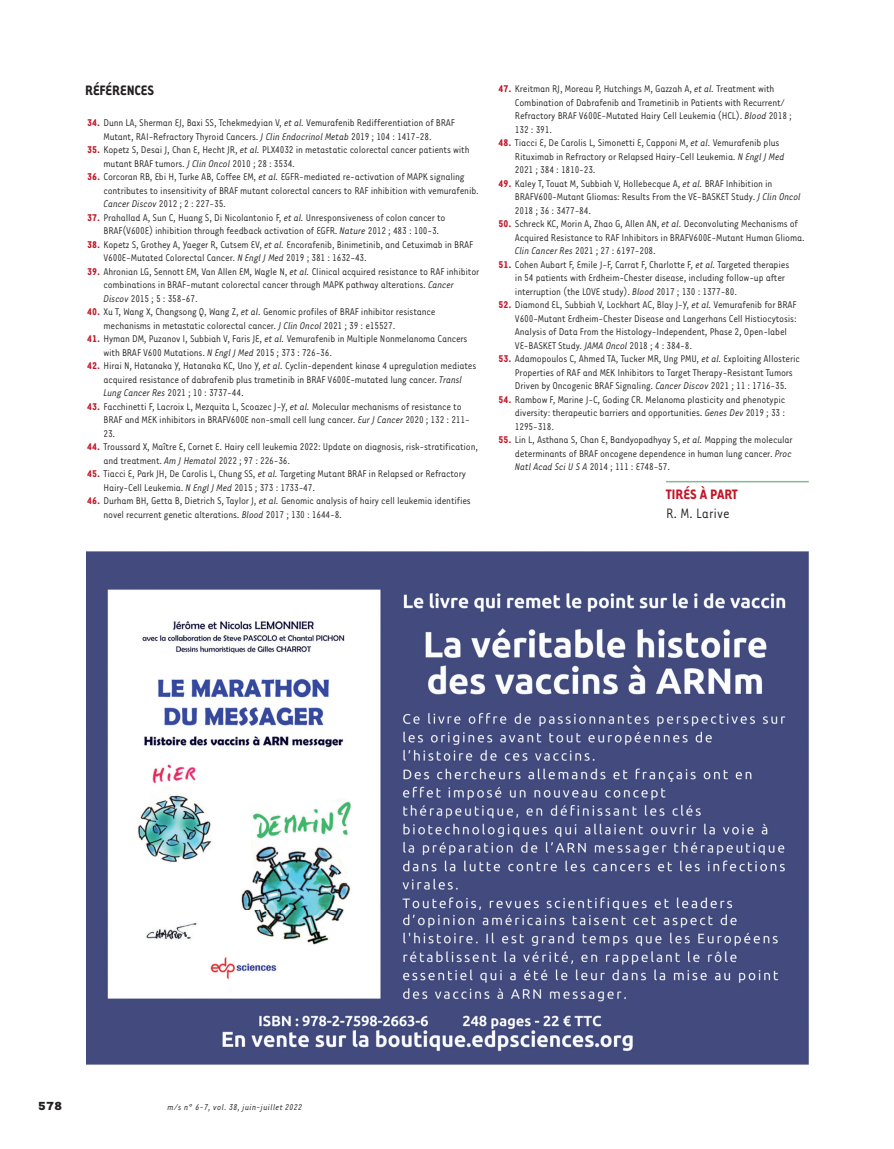
<style>
.page{position:relative;width:894px;height:1149px;background:#fff}
.page>*{position:absolute;margin:0;border:0;box-sizing:border-box;transform-origin:0 0}
.t1{font:700 15.75px "Tarzana Narrow";color:#231f20}
.t2{font:700 15.75px "Tarzana Narrow";color:#c11527}
.t3{font:15.75px "Tarzana Narrow";color:#231f20}
.t4{font:700 13.5px "Tarzana Wide";color:#231f20}
.t5{font:11.25px/13.5px "Tarzana Narrow";letter-spacing:-.015em;color:#231f20}
.t6{font:italic 9.75px "Tarzana Narrow";letter-spacing:.025em;color:#231f20}
.s1{font-weight:700;color:#c11527}
.s2{font-style:italic}
</style>
<div class="page">
<hr style="left:665px;top:481px;width:143px;height:1px;background:#84ba95">
<img style="left:86px;top:551px;width:722px;height:512px">
<h1 class="t1" style="left:85px;top:80px;width:70px">RÉFÉRENCES</h1>
<p class="t5" style="left:103px;top:115px;width:353px;text-indent:-16px"><span class="s1">34.</span> Dunn LA, Sherman EJ, Baxi SS, Tchekmedyian V, <span class="s2">et al.</span> Vemurafenib Redifferentiation of BRAF<br>Mutant, RAI-Refractory Thyroid Cancers. <span class="s2">J Clin Endocrinol Metab</span> 2019 ; 104 : 1417-28.</p>
<p class="t5" style="left:103px;top:142px;width:367px;text-indent:-16px"><span class="s1">35.</span> Kopetz S, Desai J, Chan E, Hecht JR, <span class="s2">et al.</span> PLX4032 in metastatic colorectal cancer patients with mutant BRAF tumors. <span class="s2">J Clin Oncol</span> 2010 ; 28 : 3534.</p>
<p class="t5" style="left:103px;top:169px;width:377px;text-indent:-16px"><span class="s1">36.</span> Corcoran RB, Ebi H, Turke AB, Coffee EM, <span class="s2">et al.</span> EGFR-mediated re-activation of MAPK signaling contributes to insensitivity of BRAF mutant colorectal cancers to RAF inhibition with vemurafenib.<br><span class="s2">Cancer Discov</span> 2012 ; 2 : 227-35.</p>
<p class="t5" style="left:103px;top:210px;width:343px;text-indent:-16px"><span class="s1">37.</span> Prahallad A, Sun C, Huang S, Di Nicolantonio F, <span class="s2">et al.</span> Unresponsiveness of colon cancer to<br>BRAF(V600E) inhibition through feedback activation of EGFR. <span class="s2">Nature</span> 2012 ; 483 : 100-3.</p>
<p class="t5" style="left:103px;top:237px;width:371px;text-indent:-16px"><span class="s1">38.</span> Kopetz S, Grothey A, Yaeger R, Cutsem EV, <span class="s2">et al.</span> Encorafenib, Binimetinib, and Cetuximab in BRAF<br>V600E-Mutated Colorectal Cancer. <span class="s2">N Engl J Med</span> 2019 ; 381 : 1632-43.</p>
<p class="t5" style="left:103px;top:264px;width:377px;text-indent:-16px"><span class="s1">39.</span> Ahronian LG, Sennott EM, Van Allen EM, Wagle N, <span class="s2">et al.</span> Clinical acquired resistance to RAF inhibitor combinations in BRAF-mutant colorectal cancer through MAPK pathway alterations. <span class="s2">Cancer<br>Discov</span> 2015 ; 5 : 358-67.</p>
<p class="t5" style="left:103px;top:304px;width:333px;text-indent:-16px"><span class="s1">40.</span> Xu T, Wang X, Changsong Q, Wang Z, <span class="s2">et al.</span> Genomic profiles of BRAF inhibitor resistance mechanisms in metastatic colorectal cancer. <span class="s2">J Clin Oncol</span> 2021 ; 39 : e15527.</p>
<p class="t5" style="left:103px;top:331px;width:365px;text-indent:-16px"><span class="s1">41.</span> Hyman DM, Puzanov I, Subbiah V, Faris JE, <span class="s2">et al.</span> Vemurafenib in Multiple Nonmelanoma Cancers with BRAF V600 Mutations. <span class="s2">N Engl J Med</span> 2015 ; 373 : 726-36.</p>
<p class="t5" style="left:103px;top:358px;width:374px;text-indent:-16px"><span class="s1">42.</span> Hirai N, Hatanaka Y, Hatanaka KC, Uno Y, <span class="s2">et al.</span> Cyclin-dependent kinase 4 upregulation mediates acquired resistance of dabrafenib plus trametinib in BRAF V600E-mutated lung cancer. <span class="s2">Transl<br>Lung Cancer Res</span> 2021 ; 10 : 3737-44.</p>
<p class="t5" style="left:103px;top:399px;width:367px;text-indent:-16px"><span class="s1">43.</span> Facchinetti F, Lacroix L, Mezquita L, Scoazec J-Y, <span class="s2">et al.</span> Molecular mechanisms of resistance to<br>BRAF and MEK inhibitors in BRAFV600E non-small cell lung cancer. <span class="s2">Eur J Cancer</span> 2020 ; 132 : 211-<br>23.</p>
<p class="t5" style="left:103px;top:439px;width:376px;text-indent:-16px"><span class="s1">44.</span> Troussard X, Maître E, Cornet E. Hairy cell leukemia 2022: Update on diagnosis, risk-stratification, and treatment. <span class="s2">Am J Hematol</span> 2022 ; 97 : 226-36.</p>
<p class="t5" style="left:103px;top:466px;width:364px;text-indent:-16px"><span class="s1">45.</span> Tiacci E, Park JH, De Carolis L, Chung SS, <span class="s2">et al.</span> Targeting Mutant BRAF in Relapsed or Refractory<br>Hairy-Cell Leukemia. <span class="s2">N Engl J Med</span> 2015 ; 373 : 1733-47.</p>
<p class="t5" style="left:103px;top:493px;width:369px;text-indent:-16px"><span class="s1">46.</span> Durham BH, Getta B, Dietrich S, Taylor J, <span class="s2">et al.</span> Genomic analysis of hairy cell leukemia identifies novel recurrent genetic alterations. <span class="s2">Blood</span> 2017 ; 130 : 1644-8.</p>
<p class="t5" style="left:514px;top:81px;width:278px;text-indent:-16px"><span class="s1">47.</span> Kreitman RJ, Moreau P, Hutchings M, Gazzah A, <span class="s2">et al.</span> Treatment with Combination of Dabrafenib and Trametinib in Patients with Recurrent/ Refractory BRAF V600E-Mutated Hairy Cell Leukemia (HCL). <span class="s2">Blood</span> 2018 ; 132 : 391.</p>
<p class="t5" style="left:514px;top:135px;width:271px;text-indent:-16px"><span class="s1">48.</span> Tiacci E, De Carolis L, Simonetti E, Capponi M, <span class="s2">et al.</span> Vemurafenib plus<br>Rituximab in Refractory or Relapsed Hairy-Cell Leukemia. <span class="s2">N Engl J Med<br></span>2021 ; 384 : 1810-23.</p>
<p class="t5" style="left:514px;top:176px;width:287px;text-indent:-16px"><span class="s1">49.</span> Kaley T, Touat M, Subbiah V, Hollebecque A, <span class="s2">et al.</span> BRAF Inhibition in<br>BRAFV600-Mutant Gliomas: Results From the VE-BASKET Study. <span class="s2">J Clin Oncol<br></span>2018 ; 36 : 3477-84.</p>
<p class="t5" style="left:514px;top:216px;width:291px;text-indent:-16px"><span class="s1">50.</span> Schreck KC, Morin A, Zhao G, Allen AN, <span class="s2">et al.</span> Deconvoluting Mechanisms of<br>Acquired Resistance to RAF Inhibitors in BRAFV600E-Mutant Human Glioma.<br><span class="s2">Clin Cancer Res</span> 2021 ; 27 : 6197-208.</p>
<p class="t5" style="left:514px;top:257px;width:276px;text-indent:-16px"><span class="s1">51.</span> Cohen Aubart F, Emile J-F, Carrat F, Charlotte F, <span class="s2">et al.</span> Targeted therapies in 54 patients with Erdheim-Chester disease, including follow-up after interruption (the LOVE study). <span class="s2">Blood</span> 2017 ; 130 : 1377-80.</p>
<p class="t5" style="left:514px;top:297px;width:283px;text-indent:-16px"><span class="s1">52.</span> Diamond EL, Subbiah V, Lockhart AC, Blay J-Y, <span class="s2">et al.</span> Vemurafenib for BRAF V600-Mutant Erdheim-Chester Disease and Langerhans Cell Histiocytosis:<br>Analysis of Data From the Histology-Independent, Phase 2, Open-label VE-BASKET Study. <span class="s2">JAMA Oncol</span> 2018 ; 4 : 384-8.</p>
<p class="t5" style="left:514px;top:351px;width:286px;text-indent:-16px"><span class="s1">53.</span> Adamopoulos C, Ahmed TA, Tucker MR, Ung PMU, <span class="s2">et al.</span> Exploiting Allosteric<br>Properties of RAF and MEK Inhibitors to Target Therapy-Resistant Tumors<br>Driven by Oncogenic BRAF Signaling. <span class="s2">Cancer Discov</span> 2021 ; 11 : 1716-35.</p>
<p class="t5" style="left:514px;top:392px;width:272px;text-align:justify;text-indent:-16px"><span class="s1">54.</span> Rambow F, Marine J-C, Goding CR. Melanoma plasticity and phenotypic diversity: therapeutic barriers and opportunities. <span class="s2">Genes Dev</span> 2019 ; 33 :<br>1295-318.</p>
<p class="t5" style="left:514px;top:432px;width:279px;text-align:justify;text-indent:-16px"><span class="s1">55.</span> Lin L, Asthana S, Chan E, Bandyopadhyay S, <span class="s2">et al.</span> Mapping the molecular determinants of BRAF oncogene dependence in human lung cancer. <span class="s2">Proc Natl Acad Sci U S A</span> 2014 ; 111 : E748-57.</p>
<h1 class="t2" style="left:665px;top:485px;width:73px">TIRÉS À PART</h1>
<h1 class="t3" style="left:665px;top:504px;width:65px">R. M. Larive</h1>
<p class="t4" style="left:38px;top:1097px;width:26px">578</p>
<p class="t6" style="left:167px;top:1100px;width:136px">m/s n° 6-7, vol. 38, juin-juillet 2022</p>
</div>
